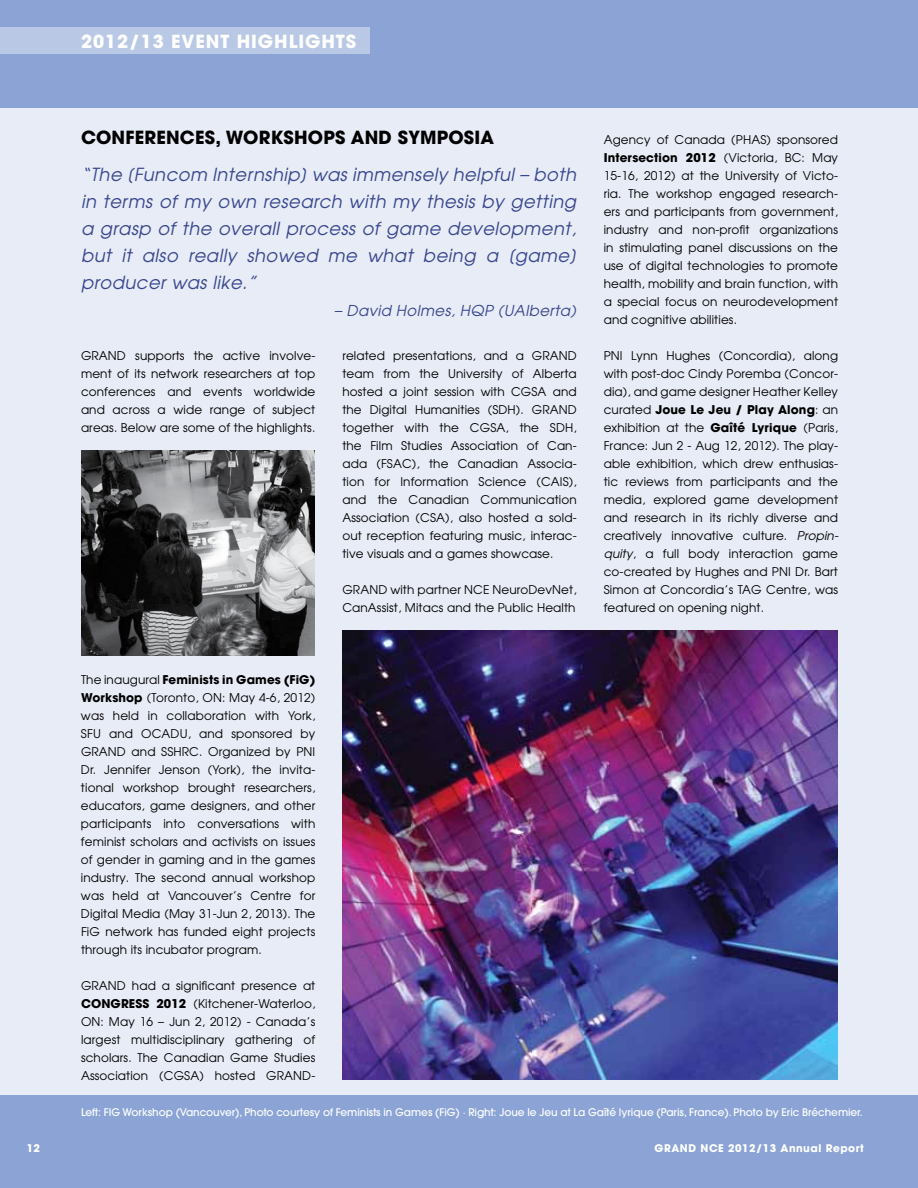
<style>
.page{position:relative;width:918px;height:1188px;background:#8ca4d5}
.page>*{position:absolute;margin:0;border:0;box-sizing:border-box;transform-origin:0 0}
.t1{font:italic 18px/27px "Avant Garde";letter-spacing:.025em;color:#38468d;text-align:justify}
.t2{font:700 18px "Avant Garde";letter-spacing:.01em;color:#000}
.t3{font:700 18px "Avant Garde";letter-spacing:.05em;color:#fff}
.t4{font:italic 15px "Avant Garde";letter-spacing:.025em;color:#38468d}
.t5{font:12px/18px "Avant Garde";letter-spacing:.01em;color:#000;text-align:justify}
.t6{font:500 10.5px "Avant Garde";letter-spacing:-.005em;color:#fff}
.t7{font:700 10.5px "Avant Garde";letter-spacing:.05em;color:#fff}
.s1{font-weight:700}
.s2{font-style:italic}
</style>
<div class="page">
<div style="left:0;top:108px;width:918px;height:987px;background:#e8ecf6"></div>
<div style="left:0;top:27px;width:369px;height:27px;background:#b9c8e5"></div>
<img style="left:81px;top:450px;width:234px;height:206px">
<img style="left:342px;top:630px;width:495px;height:450px">
<h1 class="t3" style="left:81px;top:29px;width:114px">2012/13 Event</h1>
<h1 class="t3" style="left:237px;top:29px;width:110px">Highlights</h1>
<h1 class="t2" style="left:81px;top:126px;width:67px">Con ferences</h1>
<h1 class="t2" style="left:216px;top:126px;width:25px">, Works</h1>
<h1 class="t2" style="left:294px;top:126px;width:72px">hops and</h1>
<h1 class="t2" style="left:398px;top:126px;width:63px">Sym posia</h1>
<h1 class="t1" style="left:81px;top:161px;width:497px">“The [Funcom Internship] was immensely helpful – both in terms of my own research with my thesis by getting a grasp of the overall process of game development, but it also really showed me what being a [game] producer was like.”</h1>
<p class="t4" style="left:334px;top:301px;width:243px">– David Holmes, HQP (UAlberta)</p>
<p class="t5" style="left:81px;top:346px;width:236px">GRAND supports the active involve&shy;ment of its network researchers at top conferences and events worldwide and across a wide range of subject areas. Below are some of the highlights.</p>
<p class="t5" style="left:81px;top:670px;width:236px">The inaugural <span class="s1">Feminists in Games (FiG)<br>Workshop</span> (Toronto, ON: May 4-6, 2012) was held in collaboration with York, SFU and OCADU, and sponsored by GRAND and SSHRC. Organized by PNI Dr. Jennifer Jenson (York), the invita&shy;tional workshop brought researchers, educators, game designers, and other participants into conversations with feminist scholars and activists on issues of gender in gaming and in the games industry. The second annual workshop was held at Vancouver’s Centre for Digital Media (May 31-Jun 2, 2013). The FiG network has funded eight projects through its incubator program.</p>
<p class="t5" style="left:81px;top:976px;width:236px">GRAND had a significant presence at <span class="s1">CONGRESS 2012</span> (Kitchener-Waterloo, ON: May 16 – Jun 2, 2012) - Canada’s largest multidisciplinary gathering of scholars. The Canadian Game Studies Association (CGSA) hosted GRAND-</p>
<p class="t5" style="left:342px;top:346px;width:236px">related presentations, and a GRAND team from the University of Alberta hosted a joint session with CGSA and the Digital Humanities (SDH). GRAND together with the CGSA, the SDH, the Film Studies Association of Can&shy;ada (FSAC), the Canadian Associa&shy;tion for Information Science (CAIS), and the Canadian Communication Association (CSA), also hosted a sold&shy;out reception featuring music, interac&shy;tive visuals and a games showcase.</p>
<p class="t5" style="left:342px;top:580px;width:236px">GRAND with partner NCE NeuroDevNet,<br>CanAssist, Mitacs and the Public Health</p>
<p class="t5" style="left:604px;top:130px;width:236px">Agency of Canada (PHAS) sponsored <span class="s1">Intersection 2012</span> (Victoria, BC: May 15-16, 2012) at the University of Victo&shy;ria. The workshop engaged research&shy;ers and participants from government, industry and non-profit organizations in stimulating panel discussions on the use of digital technologies to promote health, mobility and brain function, with a special focus on neurodevelopment and cognitive abilities.</p>
<p class="t5" style="left:604px;top:346px;width:236px">PNI Lynn Hughes (Concordia), along with post-doc Cindy Poremba (Concor&shy;dia), and game designer Heather Kelley curated <span class="s1">Joue Le Jeu / Play Along</span>: an exhibition at the <span class="s1">Gaîté Lyrique</span> (Paris, France: Jun 2 - Aug 12, 2012). The play&shy;able exhibition, which drew enthusias&shy;tic reviews from participants and the media, explored game development and research in its richly diverse and creatively innovative culture. <span class="s2">Propin&shy;quity</span>, a full body interaction game co-created by Hughes and PNI Dr. Bart Simon at Concordia’s TAG Centre, was featured on opening night.</p>
<p class="t6" style="left:81px;top:1106px;width:783px">Left: FIG Workshop (Vancouver), Photo courtesy of Feminists in Games (FiG) · Right: Joue le Jeu at La Gaîté lyrique (Paris, France). Photo by Eric Bréchemier.</p>
<p class="t7" style="left:27px;top:1141px;width:14px">12</p>
<p class="t7" style="left:655px;top:1141px;width:211px">GRAND NCE 2012/13 Annual Report</p>
</div>
